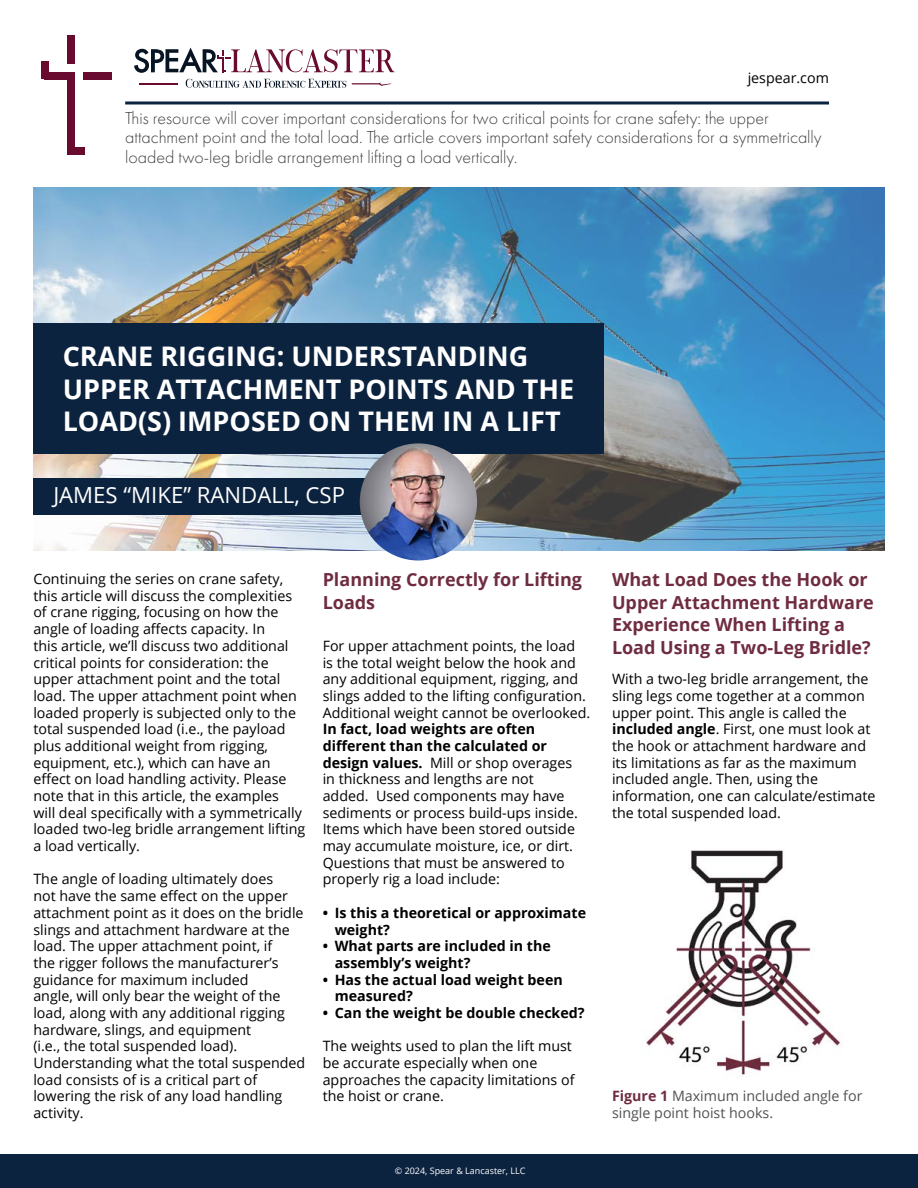
<style>
.page{position:relative;width:918px;height:1188px;background:#fff}
.page>*{position:absolute;margin:0;border:0;box-sizing:border-box;transform-origin:0 0}
.t1{font:700 27px/32.4px "Open Sans";color:#fff}
.t2{font:22.2px "Open Sans";color:#fff}
.t3{font:300 18px/19.5px "Futura PT";color:#414042}
.t4{font:700 18px/22.5px "Open Sans";color:#6f2c40}
.t5{font:14.25px/16.6px "Open Sans";color:#000}
.t6{font:700 14.25px/16.6px "Open Sans";color:#000}
.t7{font:14.25px/16.6px "Open Sans";color:#515254}
.t8{font:9px "Open Sans";color:#fff}
.s1{font-weight:700}
.s2{font-weight:700;color:#6f2c40}
</style>
<div class="page">
<hr style="left:125px;top:101px;width:704px;height:3px;background:#0c233f">
<svg style="left:352px;top:82px;width:40px;height:4px"></svg>
<hr style="left:139px;top:83px;width:39px;height:1px;background:#690b2f">
<svg style="left:186px;top:79px;width:160px;height:9px"></svg>
<svg style="left:134px;top:48px;width:260px;height:25px"></svg>
<img style="left:33px;top:188px;width:852px;height:363px">
<div style="left:68px;top:35px;width:7px;height:29px;background:#690b2f"></div>
<div style="left:42px;top:62px;width:7px;height:17px;background:#690b2f"></div>
<div style="left:68px;top:73px;width:7px;height:82px;background:#690b2f"></div>
<div style="left:44px;top:72px;width:31px;height:7px;background:#690b2f"></div>
<div style="left:83px;top:72px;width:28px;height:7px;background:#690b2f"></div>
<div style="left:68px;top:148px;width:17px;height:7px;background:#690b2f"></div>
<div style="left:33px;top:324px;width:571px;height:130px;background:#0c233f"></div>
<div style="left:33px;top:478px;width:345px;height:37px;background:#0c233f"></div>
<div style="left:0;top:1155px;width:918px;height:33px;background:#0c233f"></div>
<img style="left:646px;top:850px;width:197px;height:228px">
<img style="left:360px;top:443px;width:117px;height:118px;border-radius:59px">
<p class="t5" style="left:748px;top:70px;width:83px">jespear.com</p>
<p class="t3" style="left:125px;top:108px;width:698px">This resource will cover important considerations for two critical points for crane safety: the upper attachment point and the total load. The article covers important safety considerations for a symmetrically loaded two-leg bridle arrangement lifting a load vertically.</p>
<h1 class="t1" style="left:63px;top:340px;width:513px">CRANE RIGGING: UNDERSTANDING<br>UPPER ATTACHMENT POINTS AND THE<br>LOAD(S) IMPOSED ON THEM IN A LIFT</h1>
<h2 class="t2" style="left:53px;top:480px;width:293px">JAMES “MIKE” RANDALL, CSP</h2>
<p class="t5" style="left:33px;top:570px;width:273px">Continuing the series on crane safety, this article will discuss the complexities of crane rigging, focusing on how the angle of loading affects capacity. In<br>this article, we’ll discuss two additional critical points for consideration: the upper attachment point and the total load. The upper attachment point when loaded properly is subjected only to the total suspended load (i.e., the payload plus additional weight from rigging, equipment, etc.), which can have an effect on load handling activity. Please note that in this article, the examples<br>will deal specifically with a symmetrically loaded two-leg bridle arrangement lifting a load vertically.</p>
<p class="t5" style="left:33px;top:871px;width:273px">The angle of loading ultimately does<br>not have the same effect on the upper attachment point as it does on the bridle slings and attachment hardware at the load. The upper attachment point, if<br>the rigger follows the manufacturer’s guidance for maximum included<br>angle, will only bear the weight of the load, along with any additional rigging hardware, slings, and equipment<br>(i.e., the total suspended load).<br>Understanding what the total suspended load consists of is a critical part of lowering the risk of any load handling activity.</p>
<p class="t4" style="left:323px;top:568px;width:261px">Planning Correctly for Lifting<br>Loads</p>
<p class="t5" style="left:323px;top:637px;width:269px">For upper attachment points, the load<br>is the total weight below the hook and any additional equipment, rigging, and slings added to the lifting configuration.<br>Additional weight cannot be overlooked.</p>
<p class="t5" style="left:323px;top:720px;width:257px"><span class="s1">In fact, load weights are often different than the calculated or design values.</span> Mill or shop overages in thickness and lengths are not added. Used components may have sediments or process build-ups inside.<br>Items which have been stored outside may accumulate moisture, ice, or dirt.<br>Questions that must be answered to properly rig a load include:</p>
<p class="t6" style="left:335px;top:904px;width:253px;text-indent:-12px">• Is this a theoretical or approximate weight?</p>
<p class="t6" style="left:335px;top:937px;width:218px;text-indent:-12px">• What parts are included in the assembly’s weight?</p>
<p class="t6" style="left:335px;top:971px;width:230px;text-indent:-12px">• Has the actual load weight been measured?</p>
<p class="t6" style="left:323px;top:1004px;width:264px">• Can the weight be double checked?</p>
<p class="t5" style="left:323px;top:1037px;width:253px">The weights used to plan the lift must be accurate especially when one approaches the capacity limitations of the hoist or crane.</p>
<p class="t8" style="left:395px;top:1165px;width:132px">© 2024, Spear &amp; Lancaster, LLC</p>
<p class="t4" style="left:612px;top:568px;width:263px">What Load Does the Hook or<br>Upper Attachment Hardware<br>Experience When Lifting a<br>Load Using a Two-Leg Bridle?</p>
<p class="t5" style="left:612px;top:670px;width:265px">With a two-leg bridle arrangement, the sling legs come together at a common upper point. This angle is called the <span class="s1">included angle</span>. First, one must look at the hook or attachment hardware and its limitations as far as the maximum included angle. Then, using the information, one can calculate/estimate the total suspended load.</p>
<p class="t7" style="left:612px;top:1088px;width:252px"><span class="s2">Figure 1</span> Maximum included angle for single point hoist hooks.</p>
</div>
